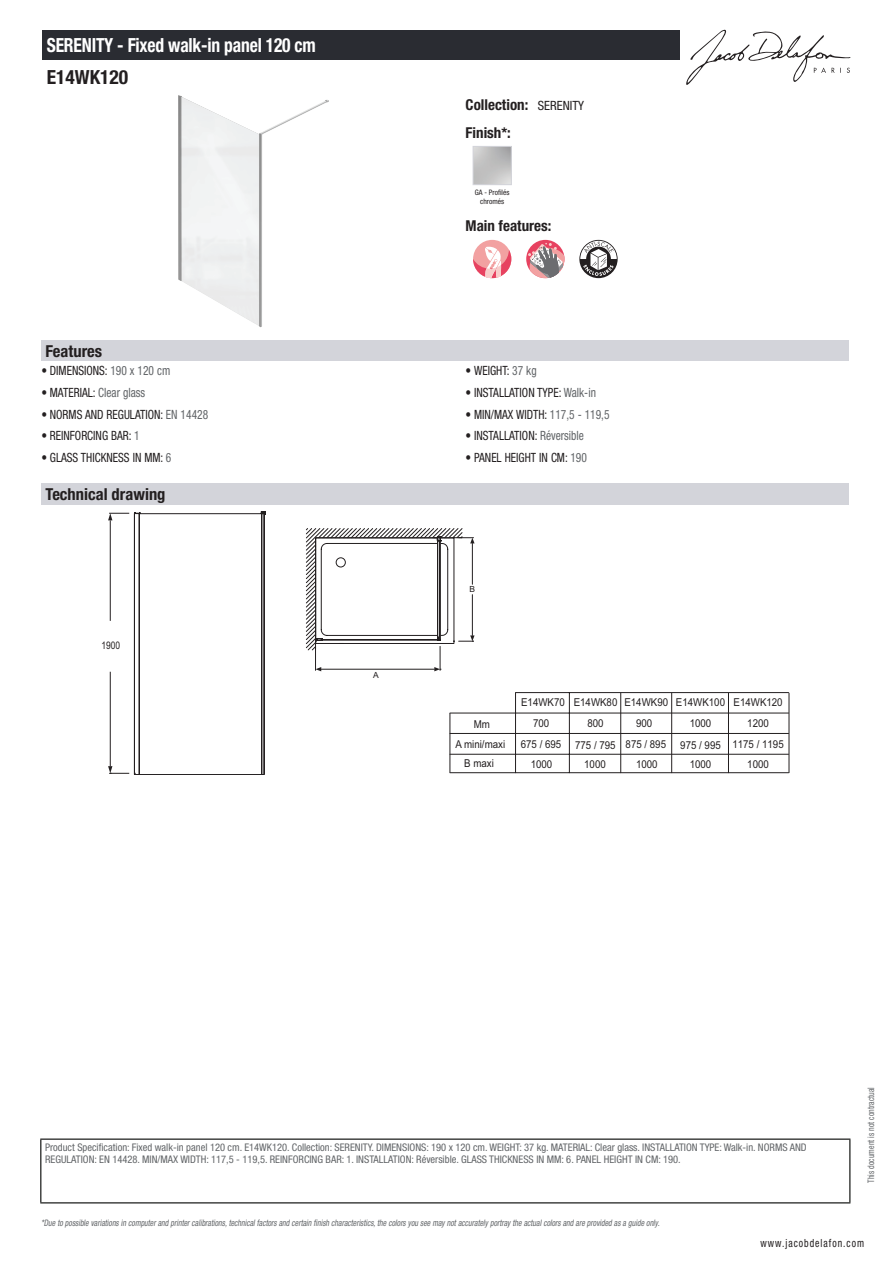
<style>
.page{position:relative;width:893px;height:1263px;background:#fff}
.page>*{position:absolute;margin:0;border:0;box-sizing:border-box;transform-origin:0 0}
.t1{font:700 condensed 19.5px "Helvetica Neue LT Std";letter-spacing:-.01em;color:#fff;scale:.9 1}
.t2{font:700 condensed 19.5px "Helvetica Neue LT Std";color:#231f20}
.t3{font:700 condensed 16.5px "Helvetica Neue LT Std";color:#231f20}
.t4{font:700 condensed 15px/27.8px "Helvetica Neue LT Std";color:#231f20}
.t5{font:condensed 12.75px "Helvetica Neue LT Std";color:#231f20;scale:.9 1}
.t6{font:condensed 11.25px "Helvetica Neue LT Std";letter-spacing:.1em;color:#231f20;scale:.87 1}
.t7{font:10.8px/18.6px "Arial";color:#231f20;text-align:center;scale:.89 1}
.t8{font:condensed 10.5px/12px "Helvetica Neue LT Std";color:#626568}
.t9{font:10.5px "Arial";color:#231f20;scale:.8 1}
.t10{font:italic condensed 9px "Helvetica Neue LT Std";color:#626568;scale:.87 1}
.t11{font:condensed 9px "Helvetica Neue LT Std";color:#626568;scale:.87 1}
.t12{font:8.4px "Arial";color:#231f20}
.t13{font:condensed 7.5px/9px "Helvetica Neue LT Std";color:#231f20;text-align:center}
.s1{font-weight:400;font-size:12.75px}
.s2{color:#626568}
</style>
<div class="page">
<svg style="left:686px;top:30px;width:164px;height:55px"></svg>
<img style="left:178px;top:95px;width:151px;height:232px">
<div style="left:473px;top:146px;width:39px;height:39px;border:1px solid #d3d4da"></div>
<div style="left:473px;top:240px;width:38px;height:38px;background:#f2a1a1;border-radius:50%"></div>
<svg style="left:473px;top:247px;width:38px;height:31px"></svg>
<div style="left:526px;top:240px;width:38px;height:38px;background:#e74260;border-radius:50%"></div>
<svg style="left:528px;top:243px;width:36px;height:35px"></svg>
<svg style="left:579px;top:240px;width:39px;height:38px"></svg>
<div style="left:41px;top:340px;width:808px;height:21px;background:#d3d4da"></div>
<div style="left:41px;top:483px;width:808px;height:22px;background:#d3d4da"></div>
<hr style="left:620px;top:693px;width:1px;height:80px;background:#231f20">
<hr style="left:671px;top:693px;width:1px;height:80px;background:#231f20">
<hr style="left:728px;top:693px;width:1px;height:80px;background:#231f20">
<hr style="left:789px;top:693px;width:1px;height:80px;background:#231f20">
<hr style="left:450px;top:772px;width:339px;height:1px;background:#231f20">
<hr style="left:516px;top:692px;width:273px;height:1px;background:#231f20">
<hr style="left:450px;top:713px;width:339px;height:1px;background:#231f20">
<hr style="left:569px;top:693px;width:1px;height:80px;background:#231f20">
<hr style="left:450px;top:733px;width:339px;height:1px;background:#231f20">
<hr style="left:450px;top:754px;width:339px;height:1px;background:#231f20">
<hr style="left:515px;top:693px;width:1px;height:80px;background:#231f20">
<hr style="left:450px;top:713px;width:1px;height:60px;background:#231f20">
<hr style="left:110px;top:672px;width:1px;height:94px;background:#231f20">
<svg style="left:108px;top:766px;width:26px;height:8px"></svg>
<hr style="left:134px;top:774px;width:130px;height:1px;background:#231f20">
<hr style="left:134px;top:513px;width:1px;height:261px;background:#231f20">
<hr style="left:139px;top:513px;width:1px;height:261px;background:#231f20">
<hr style="left:261px;top:512px;width:1px;height:262px;background:#231f20">
<hr style="left:264px;top:514px;width:1px;height:260px;background:#231f20">
<svg style="left:108px;top:511px;width:367px;height:160px"></svg>
<div style="left:315px;top:538px;width:139px;height:106px;border:1px solid #231f20"></div>
<div style="left:43px;top:30px;width:637px;height:30px;background:#2a2c32"></div>
<hr style="left:40px;top:1138px;width:810px;height:2px;background:#040503">
<hr style="left:40px;top:1140px;width:1px;height:62px;background:#040503">
<hr style="left:849px;top:1140px;width:1px;height:62px;background:#040503">
<hr style="left:40px;top:1202px;width:810px;height:1px;background:#040503">
<h1 class="t1" style="left:47px;top:33px;width:300px">SERENITY - Fixed walk-in panel 120 cm</h1>
<h1 class="t2" style="left:47px;top:65px;width:83px">E14WK120</h1>
<h3 class="t4" style="left:466px;top:90px;width:120px">Collection: <span class="s1">SERENITY<br></span>Finish*:</h3>
<p class="t13" style="left:475px;top:187px;width:36px">GA - Profilés chromés</p>
<h3 class="t4" style="left:466px;top:212px;width:87px">Main features:</h3>
<h2 class="t3" style="left:46px;top:341px;width:58px">Features</h2>
<p class="t5" style="left:41px;top:363px;width:145px">• DIMENSIONS: <span class="s2">190 x 120 cm</span></p>
<p class="t5" style="left:466px;top:363px;width:80px">• WEIGHT: <span class="s2">37 kg</span></p>
<p class="t5" style="left:41px;top:385px;width:117px">• MATERIAL: <span class="s2">Clear glass</span></p>
<p class="t5" style="left:466px;top:385px;width:146px">• INSTALLATION TYPE: <span class="s2">Walk-in</span></p>
<p class="t5" style="left:41px;top:407px;width:187px">• NORMS AND REGULATION: <span class="s2">EN 14428</span></p>
<p class="t5" style="left:466px;top:407px;width:161px">• MIN/MAX WIDTH: <span class="s2">117,5 - 119,5</span></p>
<p class="t5" style="left:41px;top:428px;width:111px">• REINFORCING BAR: <span class="s2">1</span></p>
<p class="t5" style="left:466px;top:428px;width:133px">• INSTALLATION: <span class="s2">Réversible</span></p>
<p class="t5" style="left:41px;top:450px;width:146px">• GLASS THICKNESS IN MM: <span class="s2">6</span></p>
<p class="t5" style="left:466px;top:450px;width:136px">• PANEL HEIGHT IN CM: <span class="s2">190</span></p>
<h2 class="t3" style="left:46px;top:484px;width:121px">Technical drawing</h2>
<p class="t9" style="left:101px;top:638px;width:25px">1900</p>
<p class="t12" style="left:373px;top:669px;width:7px">A</p>
<p class="t12" style="left:470px;top:584px;width:7px">B</p>
<p class="t7" style="left:521px;top:693px;width:167px">E14WK70 E14WK80 E14WK90</p>
<p class="t7" style="left:676px;top:693px;width:57px">E14WK100</p>
<p class="t7" style="left:733px;top:693px;width:57px">E14WK120</p>
<p class="t7" style="left:747px;top:714px;width:26px">1200</p>
<p class="t7" style="left:474px;top:714px;width:20px">Mm</p>
<p class="t7" style="left:533px;top:714px;width:20px">700</p>
<p class="t7" style="left:587px;top:714px;width:20px">800</p>
<p class="t7" style="left:455px;top:735px;width:57px">A mini/maxi<br>B maxi</p>
<p class="t7" style="left:636px;top:714px;width:19px">900</p>
<p class="t7" style="left:690px;top:714px;width:26px">1000</p>
<p class="t7" style="left:521px;top:735px;width:47px">675 / 695</p>
<p class="t7" style="left:575px;top:735px;width:47px">775 / 795</p>
<p class="t7" style="left:626px;top:735px;width:47px">875 / 895</p>
<p class="t7" style="left:680px;top:735px;width:47px">975 / 995</p>
<p class="t7" style="left:732px;top:735px;width:59px">1175 / 1195</p>
<p class="t7" style="left:531px;top:754px;width:26px">1000</p>
<p class="t7" style="left:584px;top:754px;width:26px">1000</p>
<p class="t7" style="left:636px;top:754px;width:26px">1000</p>
<p class="t7" style="left:690px;top:754px;width:26px">1000</p>
<p class="t7" style="left:747px;top:754px;width:26px">1000</p>
<p class="t8" style="left:45px;top:1141px;width:763px">Product Specification: Fixed walk-in panel 120 cm. E14WK120. Collection: SERENITY. DIMENSIONS: 190 x 120 cm. WEIGHT: 37 kg. MATERIAL: Clear glass. INSTALLATION TYPE: Walk-in. NORMS AND<br>REGULATION: EN 14428. MIN/MAX WIDTH: 117,5 - 119,5. REINFORCING BAR: 1. INSTALLATION: Réversible. GLASS THICKNESS IN MM: 6. PANEL HEIGHT IN CM: 190.</p>
<p class="t10" style="left:41px;top:1217px;width:714px">*Due to possible variationsin computerand printercalibrations,technicalfactorsand certain finish characteristics,the colorsyou see maynotaccuratelyportraythe actualcolorsand are provided asa guide only.</p>
<p class="t11" style="left:866px;top:1183px;width:111px;rotate:-90deg">This document is not contractual</p>
<p class="t6" style="left:760px;top:1237px;width:121px">www.jacobdelafon.com</p>
</div>
